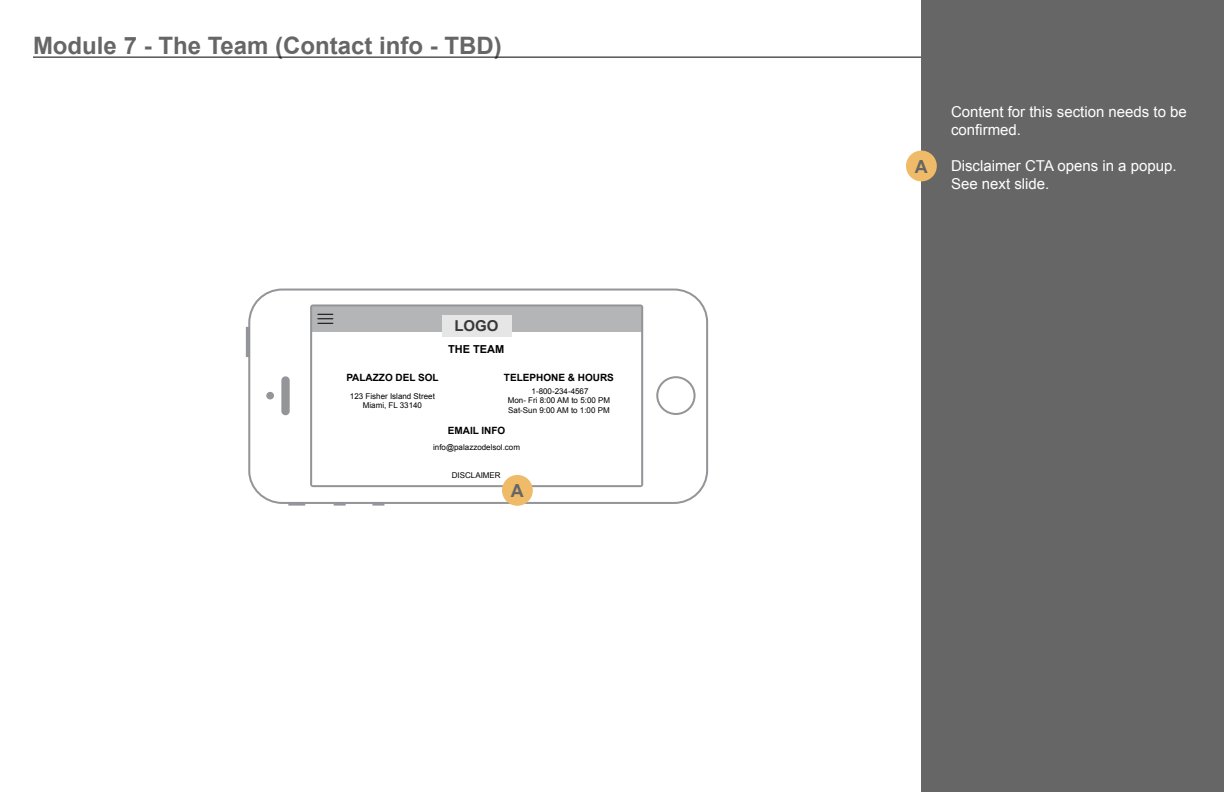
<style>
.page{position:relative;width:1224px;height:792px;background:#fff}
.page>*{position:absolute;margin:0;border:0;box-sizing:border-box;transform-origin:0 0}
.t1{font:700 24px "Arial";color:#666}
.t2{font:700 18px "Arial";color:#666}
.t3{font:15px/18px "Arial";color:#fff}
.t4{font:700 15px "Arial";color:#383838}
.t5{font:700 11px "Arial";color:#000}
.t6{font:700 10px "Arial";color:#000}
.t7{font:8px/9.6px "Arial";color:#000;text-align:center}
</style>
<div class="page">
<div style="left:921px;top:0;width:303px;height:792px;background:#666"></div>
<hr style="left:33px;top:57px;width:888px;height:1px;background:#000">
<svg style="left:246px;top:289px;width:462px;height:217px"></svg>
<div style="left:266px;top:392px;width:8px;height:7px;background:#939598;border-radius:50%"></div>
<div style="left:906px;top:151px;width:31px;height:30px;background:#efbb68;border-radius:50%"></div>
<div style="left:502px;top:475px;width:31px;height:31px;background:#efbb68;border-radius:50%"></div>
<h1 class="t1" style="left:33px;top:29px;width:470px">Module 7 - The Team (Contact info - TBD)</h1>
<h3 class="t4" style="left:454px;top:316px;width:46px">LOGO</h3>
<p class="t6" style="left:346px;top:371px;width:94px">PALAZZO DEL SOL</p>
<p class="t7" style="left:350px;top:391px;width:86px">123 Fisher Island Street<br>Miami, FL 33140</p>
<h3 class="t5" style="left:448px;top:342px;width:58px">THE TEAM</h3>
<p class="t6" style="left:504px;top:371px;width:112px">TELEPHONE &amp; HOURS</p>
<p class="t7" style="left:508px;top:386px;width:104px">1-800-234-4567<br>Mon- Fri 8:00 AM to 5:00 PM<br>Sat-Sun 9:00 AM to 1:00 PM</p>
<p class="t6" style="left:448px;top:424px;width:59px">EMAIL INFO</p>
<p class="t7" style="left:433px;top:443px;width:88px">info@palazzodelsol.com</p>
<p class="t7" style="left:452px;top:470px;width:50px">DISCLAIMER</p>
<h2 class="t2" style="left:511px;top:479px;width:14px">A</h2>
<h2 class="t2" style="left:915px;top:154px;width:14px">A</h2>
<h3 class="t3" style="left:951px;top:103px;width:237px">Content for this section needs to be confirmed.</h3>
<h3 class="t3" style="left:951px;top:157px;width:227px">Disclaimer CTA opens in a popup.<br>See next slide.</h3>
</div>
